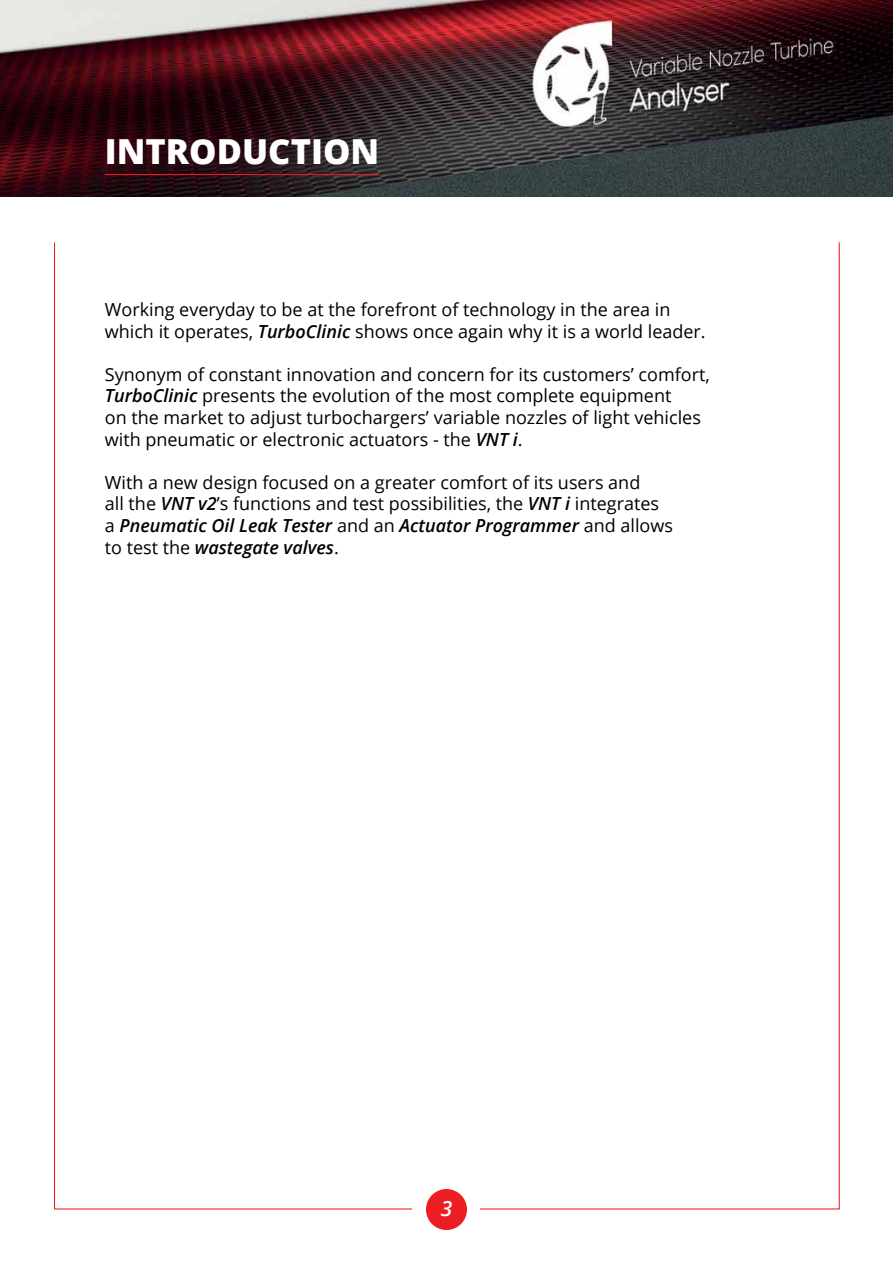
<style>
.page{position:relative;width:893px;height:1263px;background:#fff}
.page>*{position:absolute;margin:0;border:0;box-sizing:border-box;transform-origin:0 0}
.t1{font:800 34.5px "Open Sans";color:#fff}
.t2{font:italic 600 21px "Open Sans";color:#fff}
.t3{font:18px/21.6px "Open Sans";color:#000}
.s1{font-weight:600;font-style:italic}
</style>
<div class="page">
<img style="left:0;top:0;width:893px;height:196px">
<div style="left:426px;top:1189px;width:41px;height:41px;background:#ed1d24;border-radius:50%"></div>
<hr style="left:105px;top:174px;width:274px;height:1px;background:#ed1d24">
<h1 class="t1" style="left:105px;top:125px;width:276px">INTRODUCTION</h1>
<p class="t3" style="left:105px;top:298px;width:602px">Working everyday to be at the forefront of technology in the area in which it operates, <span class="s1">TurboClinic</span> shows once again why it is a world leader.</p>
<p class="t3" style="left:105px;top:363px;width:607px">Synonym of constant innovation and concern for its customers’ comfort, <span class="s1">TurboClinic</span> presents the evolution of the most complete equipment<br>on the market to adjust turbochargers’ variable nozzles of light vehicles with pneumatic or electronic actuators - the <span class="s1">VNT i</span>.</p>
<p class="t3" style="left:105px;top:471px;width:570px">With a new design focused on a greater comfort of its users and<br>all the <span class="s1">VNT v2</span>’s functions and test possibilities, the <span class="s1">VNT i</span> integrates a <span class="s1">Pneumatic Oil Leak Tester</span> and an <span class="s1">Actuator Programmer</span> and allows to test the <span class="s1">wastegate valves</span>.</p>
<p class="t2" style="left:441px;top:1194px;width:13px">3</p>
</div>
